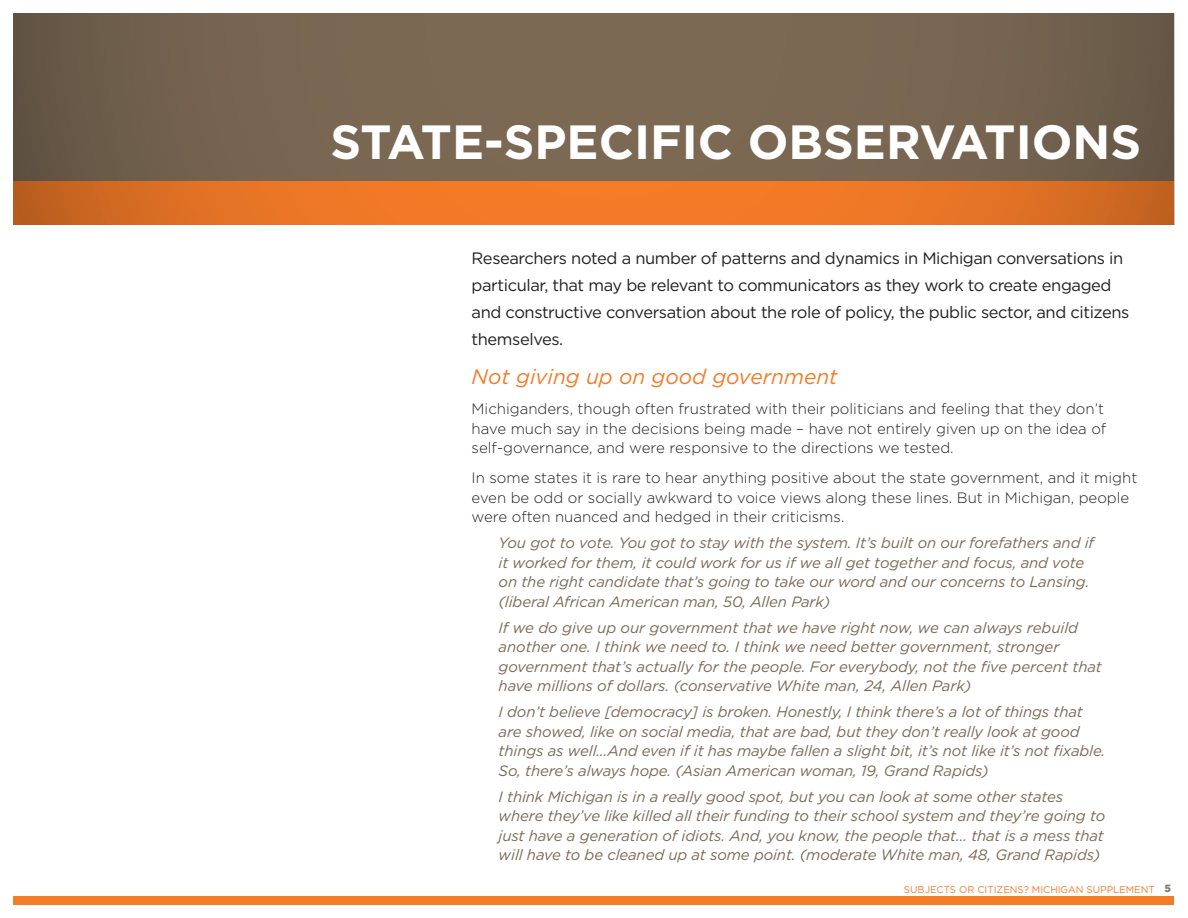
<style>
.page{position:relative;width:1188px;height:918px;background:#fff}
.page>*{position:absolute;margin:0;border:0;box-sizing:border-box;transform-origin:0 0}
.t1{font:700 48px "Gotham";color:#fff}
.SUB_SUPPLEMENT{font:italic 21px "Gotham";color:#f47b28}
.Intro{font:16.5px/27px "Gotham";letter-spacing:-.025em;color:#231f20}
.Quote_1_2{font:italic 15px/19.5px "Gotham";letter-spacing:-.01em;color:#7c6954}
.Copy{font:300 15px/19.5px "Gotham";color:#231f20}
.t2{font:900 10.5px "Gotham";color:#7c7c71}
.t3{font:9.75px "Gotham";color:#f47b28}
</style>
<div class="page">
<div style="left:14px;top:896px;width:1160px;height:8px;background:#f47b28"></div>
<svg style="left:14px;top:14px;width:1160px;height:211px;background:#8d6747"></svg>
<p class="t1" style="left:331px;top:114px;width:812px">STATE-SPECIFIC OBSERVATIONS</p>
<p class="Intro" style="left:472px;top:245px;width:659px">Researchers noted a number of patterns and dynamics in Michigan conversations in particular, that may be relevant to communicators as they work to create engaged and constructive conversation about the role of policy, the public sector, and citizens themselves.</p>
<p class="SUB_SUPPLEMENT" style="left:472px;top:365px;width:368px">Not giving up on good government</p>
<p class="Copy" style="left:472px;top:399px;width:636px">Michiganders, though often frustrated with their politicians and feeling that they don’t have much say in the decisions being made – have not entirely given up on the idea of self-governance, and were responsive to the directions we tested.</p>
<p class="Copy" style="left:472px;top:468px;width:667px">In some states it is rare to hear anything positive about the state government, and it might even be odd or socially awkward to voice views along these lines. But in Michigan, people were often nuanced and hedged in their criticisms.</p>
<p class="Quote_1_2" style="left:499px;top:533px;width:597px">You got to vote. You got to stay with the system. It’s built on our forefathers and if it worked for them, it could work for us if we all get together and focus, and vote on the right candidate that’s going to take our word and our concerns to Lansing. (liberal African American man, 50, Allen Park)</p>
<p class="Quote_1_2" style="left:499px;top:618px;width:605px">If we do give up our government that we have right now, we can always rebuild another one. I think we need to. I think we need better government, stronger government that’s actually for the people. For everybody, not the five percent that have millions of dollars. (conservative White man, 24, Allen Park)</p>
<p class="Quote_1_2" style="left:499px;top:702px;width:608px">I don’t believe [democracy] is broken. Honestly, I think there’s a lot of things that are showed, like on social media, that are bad, but they don’t really look at good things as well…And even if it has maybe fallen a slight bit, it’s not like it’s not fixable.<br>So, there’s always hope. (Asian American woman, 19, Grand Rapids)</p>
<p class="Quote_1_2" style="left:499px;top:787px;width:608px">I think Michigan is in a really good spot, but you can look at some other states where they’ve like killed all their funding to their school system and they’re going to just have a generation of idiots. And, you know, the people that… that is a mess that will have to be cleaned up at some point. (moderate White man, 48, Grand Rapids)</p>
<p class="t3" style="left:904px;top:884px;width:252px">SUBJECTS OR CITIZENS? MICHIGAN SUPPLEMENT</p>
<p class="t2" style="left:1164px;top:883px;width:8px">5</p>
</div>
